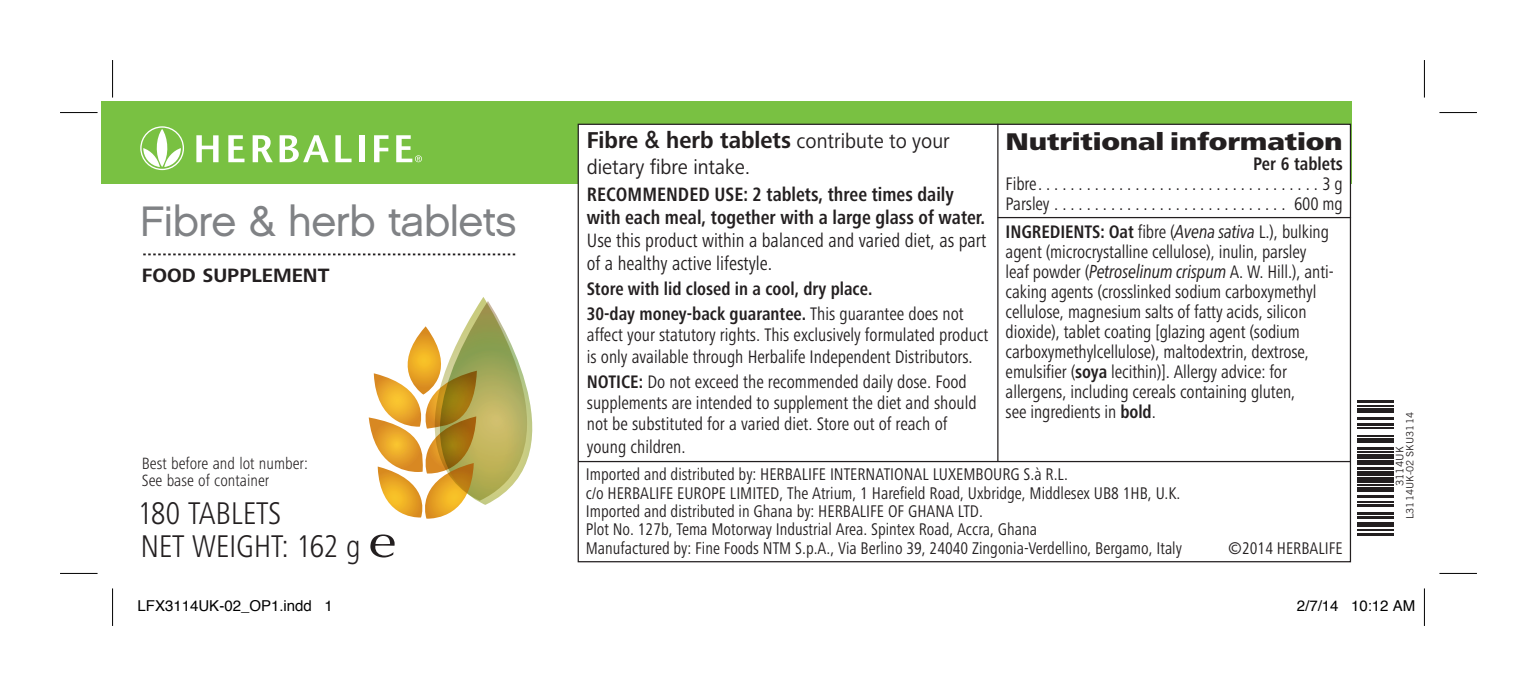
<style>
.page{position:relative;width:1537px;height:686px;background:#fff}
.page>*{position:absolute;margin:0;border:0;box-sizing:border-box;transform-origin:0 0}
.t1{font:42.5px "Chalet London Nineteen Sixty";letter-spacing:-.02em;color:#808285}
.t2{font:300 condensed 32.5px "Frutiger Next LTW1 G";letter-spacing:-.01em;color:#231f20}
.t3{font:800 25px "Frutiger Next LTW1 G";letter-spacing:-.01em;color:#231f20;scale:1.2 1}
.t4{font:700 23.75px "Frutiger Next LTW1 G";color:#231f20;scale:.95 1}
.t5{font:21.25px "Frutiger Next LTW1 G";color:#231f20;scale:.95 1}
.t6{font:700 condensed 20px/23px "Frutiger Next LTW1 G";color:#231f20;scale:.95 1}
.t7{font:700 20px "Frutiger Next LTW1 G";color:#231f20}
.t8{font:condensed 18.75px/20px "Frutiger Next LTW1 G";letter-spacing:-.005em;color:#231f20;scale:.95 1}
.t9{font:700 condensed 18.75px "Frutiger Next LTW1 G";color:#231f20;scale:.95 1}
.t10{font:condensed 17.5px "Frutiger Next LTW1 G";color:#231f20;scale:.95 1}
.t11{font:condensed 17.5px "Frutiger Next LTW1 G";color:#231f20}
.t12{font:300 condensed 17px/17.5px "Frutiger Next LTW1 G";color:#231f20}
.t13{font:15px "Helvetica";color:#000}
.t14{font:10.5px "Trade Gothic";color:#231f20}
.t15{font:10px "Trade Gothic";color:#231f20}
.s1{font-family:"Optima";font-weight:400;font-stretch:normal;font-size:46.25px}
.s2{font-family:"Helvetica Neue LTW1 G";font-weight:500}
.s3{font-weight:400;font-size:21.25px}
.s4{font-weight:400}
.s5{font-weight:700}
.s6{font-family:"Frutiger Neue LTW1 G";font-style:italic}
</style>
<div class="page">
<svg style="left:369px;top:297px;width:163px;height:221px"></svg>
<hr style="left:1356px;top:532px;width:36px;height:3px;background:#231f20">
<hr style="left:1356px;top:529px;width:36px;height:2px;background:#231f20">
<hr style="left:1356px;top:522px;width:36px;height:4px;background:#231f20">
<hr style="left:1356px;top:516px;width:36px;height:3px;background:#231f20">
<hr style="left:1356px;top:511px;width:36px;height:3px;background:#231f20">
<hr style="left:1356px;top:504px;width:36px;height:3px;background:#231f20">
<hr style="left:1356px;top:501px;width:36px;height:1px;background:#231f20">
<hr style="left:1356px;top:495px;width:36px;height:3px;background:#231f20">
<div style="left:1356px;top:487px;width:36px;height:5px;background:#231f20"></div>
<hr style="left:1356px;top:484px;width:36px;height:2px;background:#231f20">
<div style="left:1356px;top:477px;width:36px;height:6px;background:#231f20"></div>
<hr style="left:1356px;top:471px;width:36px;height:4px;background:#231f20">
<hr style="left:1356px;top:466px;width:36px;height:3px;background:#231f20">
<div style="left:1356px;top:460px;width:36px;height:5px;background:#231f20"></div>
<div style="left:1356px;top:454px;width:36px;height:5px;background:#231f20"></div>
<hr style="left:1356px;top:451px;width:36px;height:2px;background:#231f20">
<hr style="left:1356px;top:447px;width:36px;height:3px;background:#231f20">
<hr style="left:1356px;top:438px;width:36px;height:4px;background:#231f20">
<hr style="left:1356px;top:435px;width:36px;height:1px;background:#231f20">
<hr style="left:1356px;top:427px;width:36px;height:2px;background:#231f20">
<hr style="left:1356px;top:423px;width:36px;height:3px;background:#231f20">
<hr style="left:1356px;top:417px;width:36px;height:3px;background:#231f20">
<hr style="left:1356px;top:408px;width:36px;height:4px;background:#231f20">
<hr style="left:1356px;top:405px;width:36px;height:1px;background:#231f20">
<hr style="left:1356px;top:400px;width:36px;height:3px;background:#231f20">
<div style="left:101px;top:101px;width:1249px;height:83px;background:#79c142"></div>
<svg style="left:196px;top:135px;width:22px;height:27px"></svg>
<svg style="left:228px;top:135px;width:16px;height:27px"></svg>
<svg style="left:252px;top:135px;width:21px;height:27px"></svg>
<svg style="left:279px;top:135px;width:50px;height:27px"></svg>
<svg style="left:335px;top:135px;width:16px;height:27px"></svg>
<div style="left:359px;top:135px;width:5px;height:27px;background:#fff"></div>
<svg style="left:374px;top:135px;width:14px;height:27px"></svg>
<svg style="left:396px;top:135px;width:26px;height:27px"></svg>
<svg style="left:140px;top:126px;width:44px;height:44px"></svg>
<div style="left:578px;top:124px;width:772px;height:437px;background:#fff"></div>
<hr style="left:997px;top:124px;width:1px;height:337px;background:#231f20">
<svg style="left:143px;top:253px;width:372px;height:2px"></svg>
<hr style="left:578px;top:461px;width:771px;height:1px;background:#231f20">
<hr style="left:997px;top:217px;width:353px;height:1px;background:#231f20">
<hr style="left:60px;top:112px;width:38px;height:1px;background:#000">
<hr style="left:1439px;top:112px;width:37px;height:1px;background:#000">
<hr style="left:60px;top:573px;width:38px;height:1px;background:#000">
<hr style="left:1439px;top:573px;width:37px;height:1px;background:#000">
<hr style="left:112px;top:60px;width:1px;height:38px;background:#000">
<hr style="left:112px;top:588px;width:1px;height:38px;background:#000">
<hr style="left:1423px;top:60px;width:1px;height:38px;background:#000">
<hr style="left:1423px;top:588px;width:1px;height:38px;background:#000">
<p class="t1" style="left:140px;top:195px;width:378px">Fibre &amp; herb tablets</p>
<p class="t7" style="left:142px;top:264px;width:189px">FOOD SUPPLEMENT</p>
<p class="t12" style="left:142px;top:454px;width:168px">Best before and lot number:<br>See base of container</p>
<p class="t2" style="left:138px;top:495px;width:145px">180 TABLETS</p>
<p class="t2" style="left:140px;top:527px;width:257px">NET WEIGHT: 162 g <span class="s1">e</span></p>
<p class="t4" style="left:587px;top:127px;width:383px">Fibre <span class="s2">&amp;</span> herb tablets <span class="s3">contribute to your</span></p>
<p class="t5" style="left:587px;top:154px;width:173px">dietary fibre intake.</p>
<p class="t6" style="left:587px;top:183px;width:422px">RECOMMENDED USE: 2 tablets, three times daily with each meal, together with a large glass of water.<br><span class="s4">Use this product within a balanced and varied diet, as part of a healthy active lifestyle.</span></p>
<p class="t9" style="left:587px;top:278px;width:302px">Store with lid closed in a cool, dry place.</p>
<p class="t8" style="left:587px;top:303px;width:424px;line-height:21.2px"><span class="s5">30-day money-back guarantee.</span> This guarantee does not affect your statutory rights. This exclusively formulated product is only available through Herbalife Independent Distributors.</p>
<p class="t8" style="left:587px;top:370px;width:412px;line-height:21.8px"><span class="s5">NOTICE:</span> Do not exceed the recommended daily dose. Food supplements are intended to supplement the diet and should not be substituted for a varied diet. Store out of reach of young children.</p>
<p class="t10" style="left:585px;top:464px;width:509px">Imported and distributed by: HERBALIFE INTERNATIONAL LUXEMBOURG S.à R.L.</p>
<p class="t10" style="left:585px;top:482px;width:627px">c/o HERBALIFE EUROPE LIMITED, The Atrium, 1 Harefield Road, Uxbridge, Middlesex UB8 1HB, U.K.</p>
<p class="t10" style="left:585px;top:501px;width:419px">Imported and distributed in Ghana by: HERBALIFE OF GHANA LTD.</p>
<p class="t10" style="left:585px;top:519px;width:476px">Plot No. 127b, Tema Motorway Industrial Area. Spintex Road, Accra, Ghana</p>
<p class="t10" style="left:585px;top:537px;width:629px">Manufactured by: Fine Foods NTM S.p.A., Via Berlino 39, 24040 Zingonia-Verdellino, Bergamo, Italy</p>
<p class="t11" style="left:1228px;top:537px;width:116px">©2014 HERBALIFE</p>
<p class="t3" style="left:1005px;top:127px;width:282px">Nutritional information</p>
<p class="t9" style="left:1252px;top:153px;width:96px">Per 6 tablets</p>
<p class="t8" style="left:1005px;top:173px;width:38px">Fibre...................................</p>
<p class="t8" style="left:1322px;top:173px;width:23px">3 g</p>
<p class="t8" style="left:1005px;top:193px;width:53px">Parsley..............................</p>
<p class="t8" style="left:1293px;top:193px;width:53px">600 mg</p>
<p class="t8" style="left:1005px;top:222px;width:347px"><span class="s5">INGREDIENTS: Oat</span> fibre (<span class="s6">Avena sativa</span> L.), bulking agent (microcrystalline cellulose), inulin, parsley leaf powder (<span class="s6">Petroselinum crispum</span> A. W. Hill.), anti&shy;caking agents (crosslinked sodium carboxymethyl cellulose, magnesium salts of fatty acids, silicon dioxide), tablet coating [glazing agent (sodium carboxymethylcellulose), maltodextrin, dextrose, emulsifier (<span class="s5">soya</span> lecithin)]. Allergy advice: for allergens, including cereals containing gluten,<br>see ingredients in <span class="s5">bold</span>.</p>
<p class="t15" style="left:1403px;top:519px;width:108px;rotate:-90deg">L3114UK-02 SKU3114</p>
<p class="t14" style="left:1393px;top:486px;width:41px;rotate:-90deg">3114UK</p>
<p class="t13" style="left:138px;top:594px;width:197px">LFX3114UK-02_OP1.indd 1</p>
<p class="t13" style="left:1296px;top:594px;width:120px">2/7/14 10:12 AM</p>
</div>
